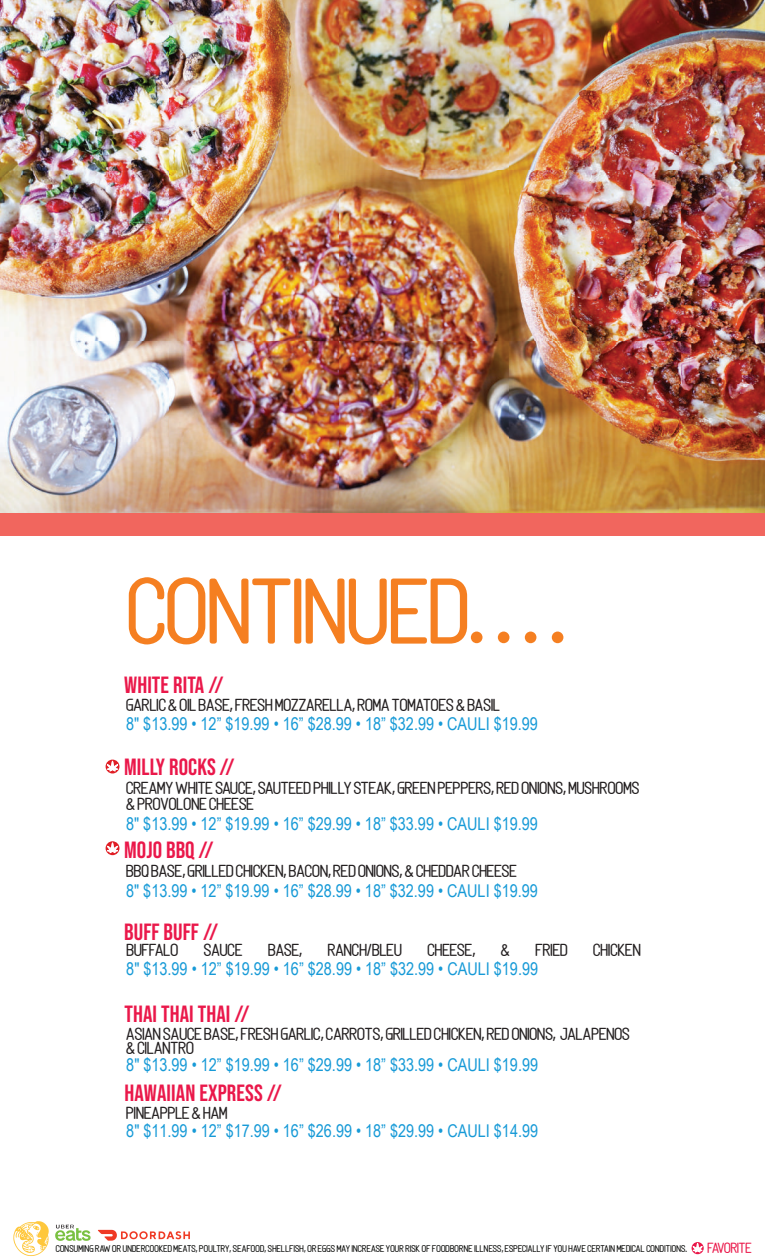
<style>
.page{position:relative;width:765px;height:1260px;background:#fff}
.page>*{position:absolute;margin:0;border:0;box-sizing:border-box;transform-origin:0 0}
.t1{font:95px "Linguineve";color:#f57f21}
.t2{font:23.5px "Bebas Neue";letter-spacing:.005em;color:#ea184a}
.t3{font:17.62px/15.6px "Linguineve";letter-spacing:.005em;color:#231f20}
.t4{font:17.62px "Arial Narrow";color:#179ad7}
.t5{font:14.88px "Linguineve";color:#ea184a}
.t6{font:9.88px "Linguineve";letter-spacing:.025em;color:#040503}
</style>
<div class="page">
<div style="left:0;top:0;width:765px;height:535px;background:#f1665e"></div>
<svg style="left:106px;top:760px;width:13px;height:14px"></svg>
<svg style="left:107px;top:761px;width:11px;height:10px"></svg>
<svg style="left:106px;top:841px;width:13px;height:14px"></svg>
<svg style="left:107px;top:843px;width:11px;height:10px"></svg>
<img style="left:0;top:0;width:765px;height:513px">
<img style="left:62px;top:274px;width:65px;height:16px">
<svg style="left:13px;top:1221px;width:36px;height:35px"></svg>
<svg style="left:692px;top:1242px;width:12px;height:12px"></svg>
<svg style="left:693px;top:1243px;width:9px;height:9px"></svg>
<svg style="left:55px;top:1225px;width:36px;height:16px"></svg>
<svg style="left:98px;top:1230px;width:92px;height:11px"></svg>
<h1 class="t1" style="left:127px;top:562px;width:440px">CONTINUED. . . .</h1>
<h2 class="t2" style="left:124px;top:671px;width:101px">WHITE RITA //</h2>
<p class="t3" style="left:126px;top:698px;width:375px">GARLIC &amp; OIL BASE, FRESH MOZZARELLA, ROMA TOMATOES &amp; BASIL</p>
<p class="t4" style="left:126px;top:711px;width:413px">8" $13.99 • 12” $19.99 • 16” $28.99 • 18” $32.99 • CAULI $19.99</p>
<h2 class="t2" style="left:124px;top:754px;width:112px">MILLY ROCKS //</h2>
<p class="t3" style="left:126px;top:781px;width:515px">CREAMY WHITE SAUCE, SAUTEED PHILLY STEAK, GREEN PEPPERS, RED ONIONS, MUSHROOMS &amp; PROVOLONE CHEESE</p>
<p class="t4" style="left:126px;top:811px;width:413px">8" $13.99 • 12” $19.99 • 16” $29.99 • 18” $33.99 • CAULI $19.99</p>
<h2 class="t2" style="left:124px;top:836px;width:91px">MOJO BBQ //</h2>
<p class="t3" style="left:126px;top:864px;width:392px">BBQ BASE, GRILLED CHICKEN, BACON, RED ONIONS, &amp; CHEDDAR CHEESE</p>
<p class="t4" style="left:126px;top:878px;width:413px">8" $13.99 • 12” $19.99 • 16” $28.99 • 18” $32.99 • CAULI $19.99</p>
<h2 class="t2" style="left:124px;top:919px;width:96px">BUFF BUFF //</h2>
<p class="t3" style="left:126px;top:943px;width:53px">BUFFALO</p>
<p class="t3" style="left:204px;top:943px;width:40px">SAUCE</p>
<p class="t3" style="left:268px;top:943px;width:36px">BASE,</p>
<p class="t3" style="left:328px;top:943px;width:76px">RANCH/BLEU</p>
<p class="t3" style="left:427px;top:943px;width:49px">CHEESE,</p>
<p class="t3" style="left:501px;top:943px;width:10px">&amp;</p>
<p class="t3" style="left:535px;top:943px;width:34px">FRIED</p>
<p class="t3" style="left:593px;top:943px;width:49px">CHICKEN</p>
<p class="t4" style="left:126px;top:956px;width:413px">8" $13.99 • 12” $19.99 • 16” $28.99 • 18” $32.99 • CAULI $19.99</p>
<h2 class="t2" style="left:124px;top:1001px;width:127px">THAI THAI THAI //</h2>
<p class="t3" style="left:126px;top:1028px;width:505px;line-height:13.8px">ASIAN SAUCE BASE, FRESH GARLIC, CARROTS, GRILLED CHICKEN, RED ONIONS, JALAPENOS &amp; CILANTRO</p>
<p class="t4" style="left:126px;top:1051px;width:413px">8" $13.99 • 12” $19.99 • 16” $29.99 • 18” $33.99 • CAULI $19.99</p>
<h2 class="t2" style="left:124px;top:1079px;width:159px">HAWAIIAN EXPRESS //</h2>
<p class="t3" style="left:126px;top:1105px;width:103px">PINEAPPLE &amp; HAM</p>
<p class="t4" style="left:126px;top:1118px;width:413px">8" $11.99 • 12” $17.99 • 16” $26.99 • 18” $29.99 • CAULI $14.99</p>
<p class="t6" style="left:56px;top:1244px;width:633px">CONSUMING RAW OR UNDERCOOKED MEATS, POULTRY, SEAFOOD, SHELLFISH, OR EGGS MAY INCREASE YOUR RISK OF FOODBORNE ILLNESS, ESPECIALLY IF YOU HAVE CERTAIN MEDICAL CONDITIONS.</p>
<p class="t5" style="left:707px;top:1240px;width:46px">FAVORITE</p>
</div>
